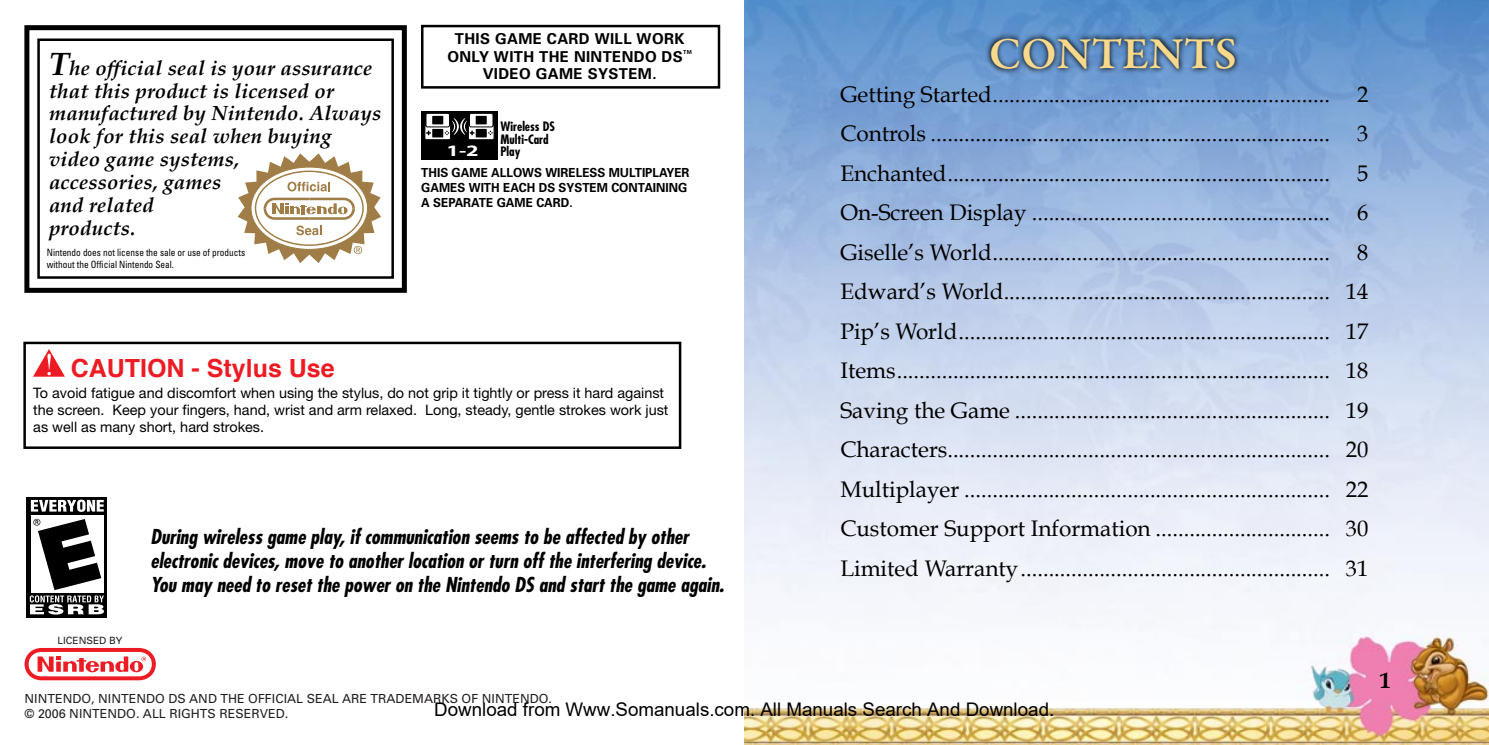
<style>
.page{position:relative;width:1489px;height:745px;background:#fff}
.page>*{position:absolute;margin:0;border:0;box-sizing:border-box;transform-origin:0 0}
.t1{font:600 45px "Garamond Premr Pro";letter-spacing:.005em;color:#f8d98c}
.t2{font:700 25px "Helvetica";color:#ed1c24}
.t3{font:22.5px/39.5px "Book Antiqua";color:#000;text-align:justify}
.t4{font:italic 700 20.5px/22.8px "Palatino";letter-spacing:.01em;color:#000}
.t5{font:italic 700 condensed 20px/24px "Futura";color:#000}
.t6{font:18.75px "Arial";color:#000}
.t7{font:700 16px "Myriad";color:#fff;scale:1.41 1}
.t8{font:700 15px/17.5px "Univers";letter-spacing:.025em;color:#000;text-align:center}
.t9{font:14.5px/17px "Helvetica Neue";color:#000}
.t10{font:12.5px/15px "Univers";color:#231f20}
.t11{font:700 12.5px/15px "Univers";color:#000;scale:.95 1}
.t12{font:700 condensed 12.5px/12.5px "Futura";color:#000}
.t13{font:condensed 10px/11.2px "Univers";color:#000;scale:.93 1}
.t14{font:10px "Univers";color:#231f20}
.t15{font:700 5.5px "Univers";color:#000}
.s1{font-size:32.5px}
</style>
<div class="page">
<img style="left:744px;top:0;width:744px;height:744px">
<div style="left:421px;top:25px;width:299px;height:64px;border:2px solid #000"></div>
<div style="left:24px;top:25px;width:383px;height:267px;border:5px solid #000"></div>
<div style="left:37px;top:38px;width:357px;height:240px;border:2px solid #000"></div>
<svg style="left:238px;top:153px;width:143px;height:110px"></svg>
<div style="left:421px;top:111px;width:77px;height:48px;background:#000"></div>
<svg style="left:425px;top:125px;width:25px;height:15px"></svg>
<div style="left:424px;top:124px;width:27px;height:16px;border:1px solid #000;border-radius:2px"></div>
<svg style="left:426px;top:130px;width:5px;height:5px"></svg>
<div style="left:432px;top:129px;width:11px;height:8px;background:#000"></div>
<svg style="left:426px;top:113px;width:23px;height:14px"></svg>
<div style="left:425px;top:113px;width:25px;height:14px;border:1px solid #000;border-radius:2px"></div>
<div style="left:432px;top:116px;width:11px;height:8px;background:#000"></div>
<svg style="left:468px;top:125px;width:26px;height:15px"></svg>
<div style="left:468px;top:124px;width:26px;height:16px;border:1px solid #000;border-radius:2px"></div>
<svg style="left:488px;top:130px;width:4px;height:5px"></svg>
<div style="left:475px;top:129px;width:12px;height:8px;background:#000"></div>
<svg style="left:469px;top:113px;width:24px;height:14px"></svg>
<div style="left:469px;top:113px;width:24px;height:14px;border:1px solid #000;border-radius:2px"></div>
<div style="left:475px;top:116px;width:11px;height:8px;background:#000"></div>
<svg style="left:444px;top:118px;width:30px;height:17px"></svg>
<svg style="left:27px;top:497px;width:80px;height:120px;fill:#000"></svg>
<div style="left:31px;top:515px;width:72px;height:77px;background:#fff"></div>
<svg style="left:33px;top:518px;width:68px;height:71px"></svg>
<svg style="left:31px;top:499px;width:73px;height:12px"></svg>
<svg style="left:30px;top:595px;width:74px;height:19px"></svg>
<svg style="left:33px;top:349px;width:32px;height:27px"></svg>
<div style="left:23px;top:341px;width:658px;height:107px;border:2px solid #000"></div>
<svg style="left:984px;top:32px;width:257px;height:43px"></svg>
<svg style="left:25px;top:647px;width:131px;height:33px"></svg>
<svg style="left:1379px;top:672px;width:10px;height:15px"></svg>
<p class="t4" style="left:49px;top:57px;width:325px"><span class="s1">T</span>he official seal is your assurance</p>
<p class="t4" style="left:49px;top:79px;width:334px">that this product is licensed or manufactured by Nintendo. Always look for this seal when buying video game systems,<br>accessories, games<br>and related<br>products.</p>
<p class="t13" style="left:47px;top:247px;width:215px">Nintendo does not license the sale or use of products without the Official Nintendo Seal.</p>
<p class="t2" style="left:71px;top:345px;width:265px">CAUTION - Stylus Use</p>
<p class="t8" style="left:447px;top:30px;width:238px">THIS GAME CARD WILL WORK<br>ONLY WITH THE NINTENDO DS</p>
<p class="t15" style="left:683px;top:49px;width:10px">TM</p>
<p class="t8" style="left:482px;top:65px;width:175px">VIDEO GAME SYSTEM.</p>
<p class="t7" style="left:446px;top:142px;width:24px">1-2</p>
<p class="t12" style="left:500px;top:120px;width:56px">Wireless DS<br>Multi-Card<br>Play</p>
<p class="t11" style="left:421px;top:165px;width:284px">THIS GAME ALLOWS WIRELESS MULTIPLAYER<br>GAMES WITH EACH DS SYSTEM CONTAINING<br>A SEPARATE GAME CARD.</p>
<p class="t9" style="left:33px;top:384px;width:636px">To avoid fatigue and discomfort when using the stylus, do not grip it tightly or press it hard against the screen. Keep your fingers, hand, wrist and arm relaxed. Long, steady, gentle strokes work just as well as many short, hard strokes.</p>
<p class="t14" style="left:58px;top:634px;width:67px">LICENSED BY</p>
<p class="t5" style="left:150px;top:524px;width:575px">During wireless game play, if communication seems to be affected by other electronic devices, move to another location or turn off the interfering device.<br>You may need to reset the power on the Nintendo DS and start the game again.</p>
<h1 class="t1" style="left:989px;top:26px;width:249px">CONTENTS</h1>
<p class="t3" style="left:840px;top:74px;width:529px">Getting Started............................................................ 2<br>Controls ....................................................................... 3<br>Enchanted.................................................................... 5<br>On-Screen Display ..................................................... 6<br>Giselle’s World............................................................ 8<br>Edward’s World.......................................................... 14<br>Pip’s World.................................................................. 17<br>Items............................................................................. 18<br>Saving the Game ........................................................ 19<br>Characters.................................................................... 20<br>Multiplayer ................................................................. 22<br>Customer Support Information ............................... 30<br>Limited Warranty....................................................... 31</p>
<p class="t10" style="left:25px;top:691px;width:529px">NINTENDO, NINTENDO DS AND THE OFFICIAL SEAL ARE TRADEMARKS OF NINTENDO. © 2006 NINTENDO. ALL RIGHTS RESERVED.</p>
<p class="t6" style="left:434px;top:698px;width:621px">Download from Www.Somanuals.com. All Manuals Search And Download.</p>
</div>
